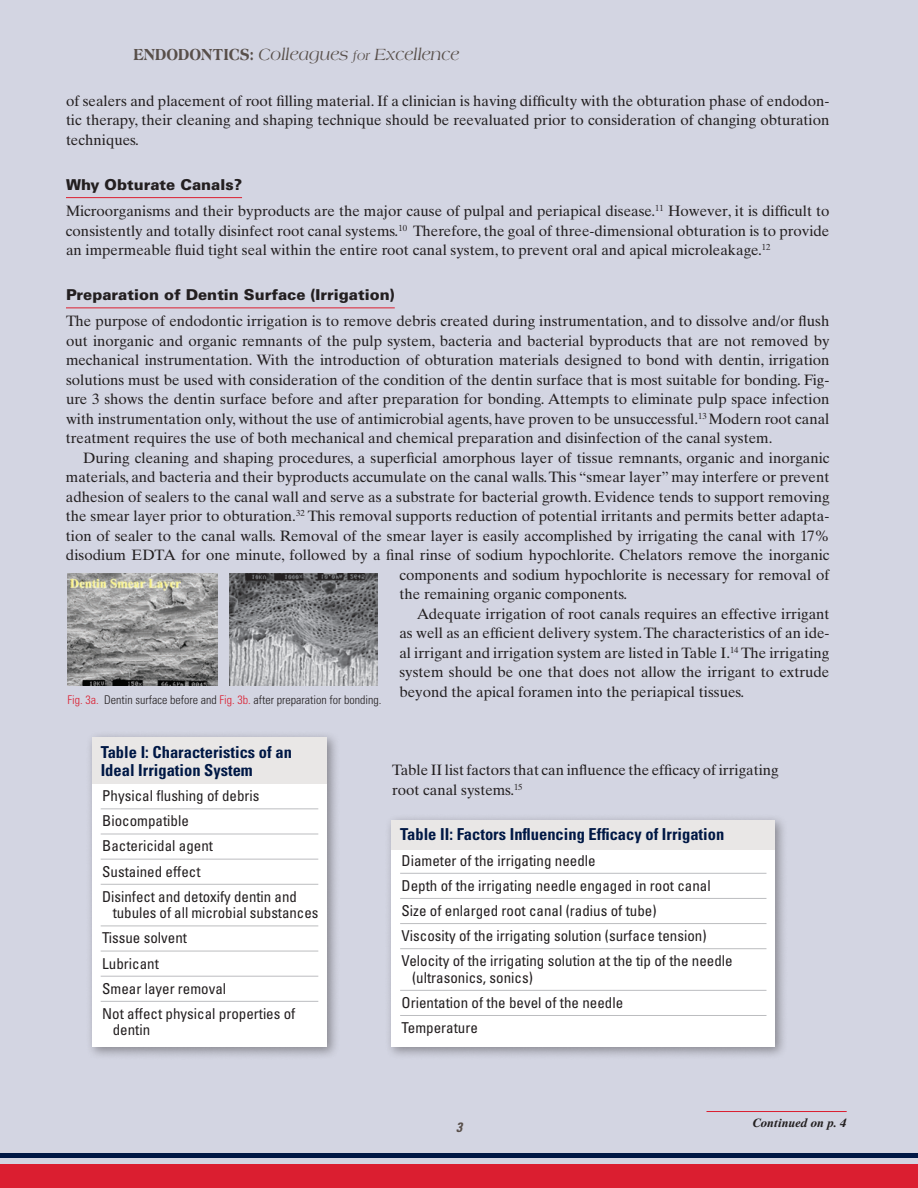
<style>
.page{position:relative;width:918px;height:1188px;background:#d3d5e2}
.page>*{position:absolute;margin:0;border:0;box-sizing:border-box;transform-origin:0 0}
.t1{font:italic 17.4px "Americana Std";color:#584f4a;scale:.94 1}
.t2{font:700 condensed 16.5px/18px "Univers LT Std";color:#001845}
.t3{font:15px/19.5px "Times Ten LT Std";color:#231f20;text-align:justify}
.t4{font:condensed 15px/25.2px "Univers LT Std";color:#231f20}
.t5{font:900 15px "Univers LT Std";color:#231f20}
.t6{font:italic 700 condensed 13.5px "Univers LT Std";color:#584f4a}
.t7{font:300 condensed 12px "Univers LT Std";color:#231f20}
.t8{font:italic 700 12px "Times Ten LT Std";color:#231f20}
.s1{font-weight:800;font-style:normal;font-size:17.25px}
.s2{font-size:13.5px}
.s3{color:#db1e30}
</style>
<div class="page">
<div style="left:0;top:1165px;width:918px;height:23px;background:#db1e30"></div>
<div style="left:0;top:1153px;width:918px;height:5px;background:#001845"></div>
<hr style="left:66px;top:197px;width:176px;height:1px;background:#db1e30">
<hr style="left:66px;top:308px;width:329px;height:1px;background:#db1e30">
<hr style="left:706px;top:1111px;width:141px;height:1px;background:#db1e30">
<img style="left:68px;top:574px;width:150px;height:111px">
<img style="left:229px;top:574px;width:149px;height:112px">
<div style="left:385px;top:813px;width:403px;height:247px;background:#231f20;opacity:.42"></div>
<div style="left:392px;top:820px;width:383px;height:227px;background:#fff"></div>
<div style="left:85px;top:730px;width:255px;height:330px;background:#231f20;opacity:.42"></div>
<div style="left:92px;top:737px;width:235px;height:310px;background:#fff"></div>
<div style="left:92px;top:737px;width:235px;height:47px;background:#e9e7e6"></div>
<hr style="left:101px;top:809px;width:217px;height:1px;background:#bcbdc0">
<hr style="left:101px;top:834px;width:217px;height:1px;background:#bcbdc0">
<hr style="left:101px;top:859px;width:217px;height:1px;background:#bcbdc0">
<hr style="left:101px;top:884px;width:217px;height:1px;background:#bcbdc0">
<hr style="left:101px;top:926px;width:217px;height:1px;background:#bcbdc0">
<hr style="left:101px;top:951px;width:217px;height:1px;background:#bcbdc0">
<hr style="left:101px;top:976px;width:217px;height:1px;background:#bcbdc0">
<hr style="left:101px;top:1001px;width:217px;height:1px;background:#bcbdc0">
<div style="left:392px;top:820px;width:383px;height:30px;background:#e9e7e6"></div>
<hr style="left:400px;top:873px;width:366px;height:1px;background:#bcbdc0">
<hr style="left:400px;top:898px;width:366px;height:1px;background:#bcbdc0">
<hr style="left:400px;top:923px;width:366px;height:1px;background:#bcbdc0">
<hr style="left:400px;top:948px;width:366px;height:1px;background:#bcbdc0">
<hr style="left:400px;top:990px;width:366px;height:1px;background:#bcbdc0">
<hr style="left:400px;top:1015px;width:366px;height:1px;background:#bcbdc0">
<p class="t1" style="left:133px;top:44px;width:348px"><span class="s1">ENDODONTICS:</span> Colleagues <span class="s2">for</span> Excellence</p>
<p class="t3" style="left:66px;top:91px;width:765px">of sealers and placement of root filling material. If a clinician is having difficulty with the obturation phase of endodon&shy;tic therapy, their cleaning and shaping technique should be reevaluated prior to consideration of changing obturation techniques.</p>
<p class="t5" style="left:66px;top:175px;width:178px">Why Obturate Canals?</p>
<p class="t3" style="left:66px;top:201px;width:765px">Microorganisms and their byproducts are the major cause of pulpal and periapical disease.<sup>11</sup> However, it is difficult to consistently and totally disinfect root canal systems.<sup>10</sup> Therefore, the goal of three-dimensional obturation is to provide an impermeable fluid tight seal within the entire root canal system, to prevent oral and apical microleakage.<sup>12</sup></p>
<p class="t5" style="left:66px;top:285px;width:330px">Preparation of Dentin Surface (Irrigation)</p>
<p class="t3" style="left:66px;top:311px;width:765px">The purpose of endodontic irrigation is to remove debris created during instrumentation, and to dissolve and/or flush out inorganic and organic remnants of the pulp system, bacteria and bacterial byproducts that are not removed by mechanical instrumentation. With the introduction of obturation materials designed to bond with dentin, irrigation solutions must be used with consideration of the condition of the dentin surface that is most suitable for bonding. Fig&shy;ure 3 shows the dentin surface before and after preparation for bonding. Attempts to eliminate pulp space infection with instrumentation only, without the use of antimicrobial agents, have proven to be unsuccessful.<sup>13</sup> Modern root canal treatment requires the use of both mechanical and chemical preparation and disinfection of the canal system.</p>
<p class="t3" style="left:83px;top:448px;width:748px">During cleaning and shaping procedures, a superficial amorphous layer of tissue remnants, organic and inorganic</p>
<p class="t3" style="left:66px;top:467px;width:765px">materials, and bacteria and their byproducts accumulate on the canal walls. This “smear layer” may interfere or prevent</p>
<p class="t3" style="left:66px;top:487px;width:765px">adhesion of sealers to the canal wall and serve as a substrate for bacterial growth. Evidence tends to support removing</p>
<p class="t3" style="left:66px;top:506px;width:765px">the smear layer prior to obturation.<sup>32</sup> This removal supports reduction of potential irritants and permits better adapta-</p>
<p class="t3" style="left:66px;top:526px;width:765px">tion of sealer to the canal walls. Removal of the smear layer is easily accomplished by irrigating the canal with 17%</p>
<p class="t3" style="left:66px;top:545px;width:765px">disodium EDTA for one minute, followed by a final rinse of sodium hypochlorite. Chelators remove the inorganic</p>
<p class="t3" style="left:399px;top:565px;width:431px">components and sodium hypochlorite is necessary for removal of</p>
<p class="t3" style="left:399px;top:584px;width:229px">the remaining organic components.</p>
<p class="t3" style="left:417px;top:604px;width:414px">Adequate irrigation of root canals requires an effective irrigant</p>
<p class="t3" style="left:399px;top:623px;width:432px">as well as an efficient delivery system. The characteristics of an ide-</p>
<p class="t3" style="left:399px;top:643px;width:432px">al irrigant and irrigation system are listed in Table I.<sup>14</sup> The irrigating</p>
<p class="t3" style="left:399px;top:662px;width:432px">system should be one that does not allow the irrigant to extrude</p>
<p class="t3" style="left:399px;top:682px;width:346px">beyond the apical foramen into the periapical tissues.</p>
<p class="t7" style="left:68px;top:693px;width:315px"><span class="s3">Fig. 3a.</span> Dentin surface before and <span class="s3">Fig. 3b.</span> after preparation for bonding.</p>
<p class="t2" style="left:101px;top:743px;width:193px">Table I: Characteristics of an<br>Ideal Irrigation System</p>
<p class="t4" style="left:102px;top:783px;width:196px">Physical flushing of debris<br>Biocompatible<br>Bactericidal agent<br>Sustained effect<br>Disinfect and detoxify dentin and</p>
<p class="t4" style="left:102px;top:900px;width:218px;text-indent:11px">tubules of all microbial substances<br>Tissue solvent<br>Lubricant<br>Smear layer removal<br>Not affect physical properties of</p>
<p class="t4" style="left:113px;top:1017px;width:39px">dentin</p>
<p class="t3" style="left:392px;top:760px;width:388px">Table II list factors that can influence the efficacy of irrigating root canal systems.<sup>15</sup></p>
<p class="t2" style="left:400px;top:826px;width:326px">Table II: Factors Influencing Efficacy of Irrigation</p>
<p class="t4" style="left:402px;top:847px;width:333px">Diameter of the irrigating needle<br>Depth of the irrigating needle engaged in root canal Size of enlarged root canal (radius of tube)<br>Viscosity of the irrigating solution (surface tension)<br>Velocity of the irrigating solution at the tip of the needle</p>
<p class="t4" style="left:402px;top:965px;width:223px;text-indent:10px">(ultrasonics, sonics)<br>Orientation of the bevel of the needle<br>Temperature</p>
<p class="t6" style="left:456px;top:1119px;width:7px">3</p>
<p class="t8" style="left:752px;top:1115px;width:96px">Continued on p. 4</p>
</div>
